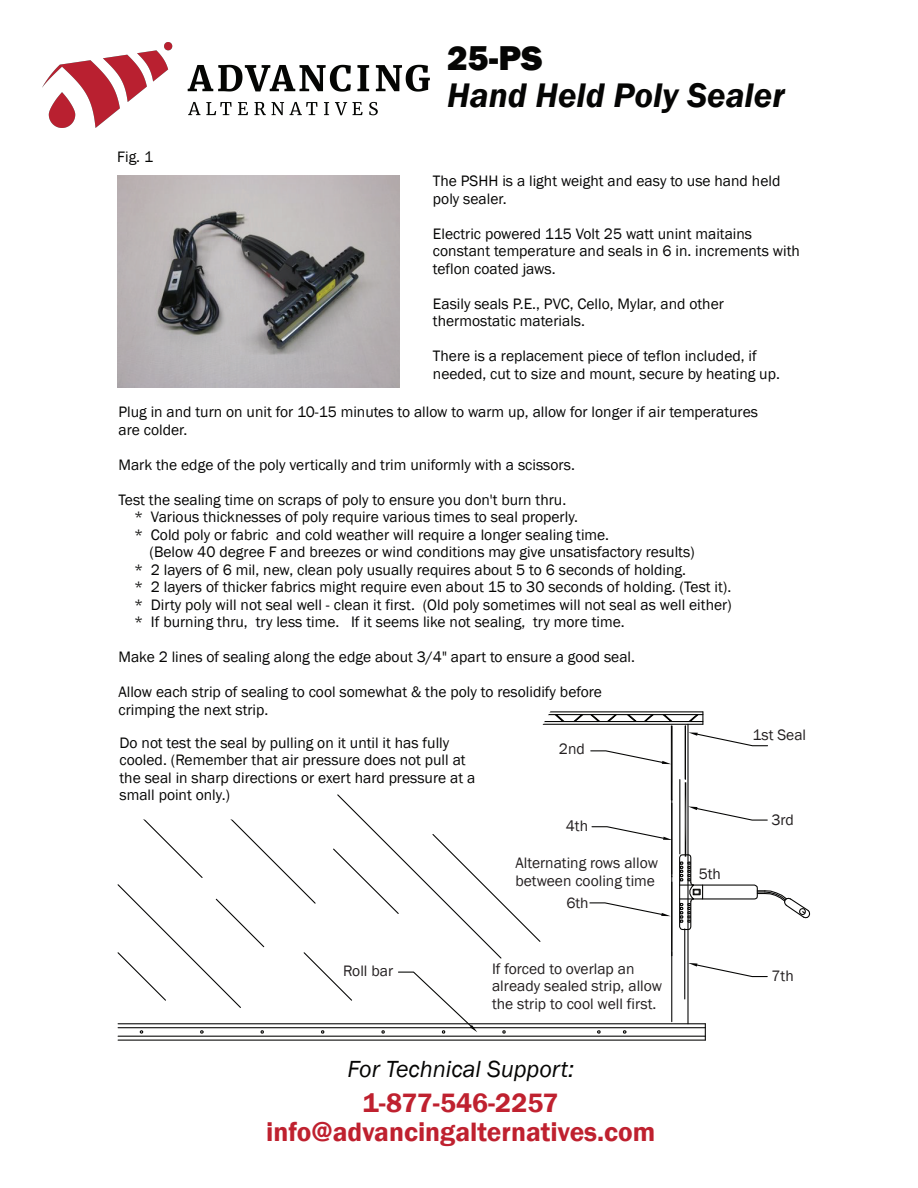
<style>
.page{position:relative;width:918px;height:1188px;background:#fff}
.page>*{position:absolute;margin:0;border:0;box-sizing:border-box;transform-origin:0 0}
.t1{font:800 35.4px "Franklin Gothic";color:#050504}
.t2{font:italic 600 35.1px "Franklin Gothic";color:#050504}
.t3{font:600 27.3px/28.7px "Franklin Gothic";color:#bf212f;text-align:center}
.t4{font:italic 24px "Franklin Gothic";color:#050504}
.t5{font:15.6px/17.5px "Franklin Gothic";color:#050504}
.t6{font:15.6px/17.5px "Franklin Gothic";color:#231f20}
.t7{font:15.3px "Franklin Gothic";color:#231f20}
</style>
<div class="page">
<img style="left:118px;top:176px;width:282px;height:211px">
<hr style="left:118px;top:1036px;width:587px;height:1px;background:#050504">
<hr style="left:118px;top:1027px;width:587px;height:1px;background:#050504">
<hr style="left:118px;top:1040px;width:587px;height:1px;background:#050504">
<hr style="left:118px;top:1023px;width:587px;height:1px;background:#050504">
<svg style="left:511px;top:912px;width:178px;height:113px"></svg>
<hr style="left:684px;top:929px;width:1px;height:70px;background:#050504">
<hr style="left:671px;top:952px;width:1px;height:70px;background:#050504">
<svg style="left:597px;top:1030px;width:4px;height:4px"></svg>
<svg style="left:623px;top:1030px;width:4px;height:4px"></svg>
<svg style="left:705px;top:1024px;width:1px;height:16px"></svg>
<svg style="left:518px;top:711px;width:293px;height:245px"></svg>
<svg style="left:117px;top:819px;width:394px;height:215px"></svg>
<svg style="left:688px;top:963px;width:80px;height:15px"></svg>
<svg style="left:337px;top:711px;width:219px;height:108px"></svg>
<img style="left:43px;top:43px;width:387px;height:84px">
<p class="t5" style="left:117px;top:149px;width:38px">Fig. 1</p>
<h1 class="t1" style="left:447px;top:35px;width:97px">25-PS</h1>
<h2 class="t2" style="left:447px;top:73px;width:339px">Hand Held Poly Sealer</h2>
<p class="t5" style="left:433px;top:173px;width:349px">The PSHH is a light weight and easy to use hand held poly sealer.</p>
<p class="t5" style="left:433px;top:225px;width:368px">Electric powered 115 Volt 25 watt unint maitains constant temperature and seals in 6 in. increments with teflon coated jaws.</p>
<p class="t5" style="left:433px;top:295px;width:292px">Easily seals P.E., PVC, Cello, Mylar, and other thermostatic materials.</p>
<p class="t5" style="left:433px;top:348px;width:348px">There is a replacement piece of teflon included, if needed, cut to size and mount, secure by heating up.</p>
<p class="t5" style="left:118px;top:403px;width:641px">Plug in and turn on unit for 10-15 minutes to allow to warm up, allow for longer if air temperatures are colder.</p>
<p class="t5" style="left:118px;top:456px;width:458px">Mark the edge of the poly vertically and trim uniformly with a scissors.</p>
<p class="t5" style="left:118px;top:491px;width:449px">Test the sealing time on scraps of poly to ensure you don't burn thru.</p>
<p class="t5" style="left:134px;top:508px;width:446px">* Various thicknesses of poly require various times to seal properly.</p>
<p class="t5" style="left:134px;top:526px;width:477px">* Cold poly or fabric and cold weather will require a longer sealing time.</p>
<p class="t5" style="left:150px;top:543px;width:547px">(Below 40 degree F and breezes or wind conditions may give unsatisfactory results)</p>
<p class="t5" style="left:134px;top:561px;width:554px">* 2 layers of 6 mil, new, clean poly usually requires about 5 to 6 seconds of holding.</p>
<p class="t5" style="left:134px;top:578px;width:599px">* 2 layers of thicker fabrics might require even about 15 to 30 seconds of holding. (Test it).</p>
<p class="t5" style="left:134px;top:596px;width:599px">* Dirty poly will not seal well - clean it first. (Old poly sometimes will not seal as well either)</p>
<p class="t5" style="left:134px;top:614px;width:492px">* If burning thru, try less time. If it seems like not sealing, try more time.</p>
<p class="t5" style="left:118px;top:649px;width:518px">Make 2 lines of sealing along the edge about 3/4" apart to ensure a good seal.</p>
<p class="t5" style="left:118px;top:684px;width:485px">Allow each strip of sealing to cool somewhat &amp; the poly to resolidify before crimping the next strip.</p>
<p class="t5" style="left:120px;top:734px;width:357px">Do not test the seal by pulling on it until it has fully cooled. (Remember that air pressure does not pull at the seal in sharp directions or exert hard pressure at a small point only.)</p>
<p class="t6" style="left:752px;top:726px;width:55px">1st Seal</p>
<p class="t6" style="left:559px;top:741px;width:27px">2nd</p>
<p class="t6" style="left:566px;top:817px;width:24px">4th</p>
<p class="t6" style="left:516px;top:855px;width:144px">Alternating rows allow between cooling time</p>
<p class="t6" style="left:343px;top:962px;width:52px">Roll bar</p>
<p class="t7" style="left:566px;top:894px;width:24px">6th</p>
<p class="t6" style="left:492px;top:960px;width:171px">If forced to overlap an already sealed strip, allow the strip to cool well first.</p>
<h3 class="t4" style="left:347px;top:1054px;width:228px">For Technical Support:</h3>
<h3 class="t3" style="left:266px;top:1089px;width:391px">1-877-546-2257 info@advancingalternatives.com</h3>
<p class="t6" style="left:699px;top:866px;width:24px">5th</p>
<p class="t6" style="left:771px;top:811px;width:24px">3rd</p>
<p class="t6" style="left:771px;top:968px;width:24px">7th</p>
</div>
